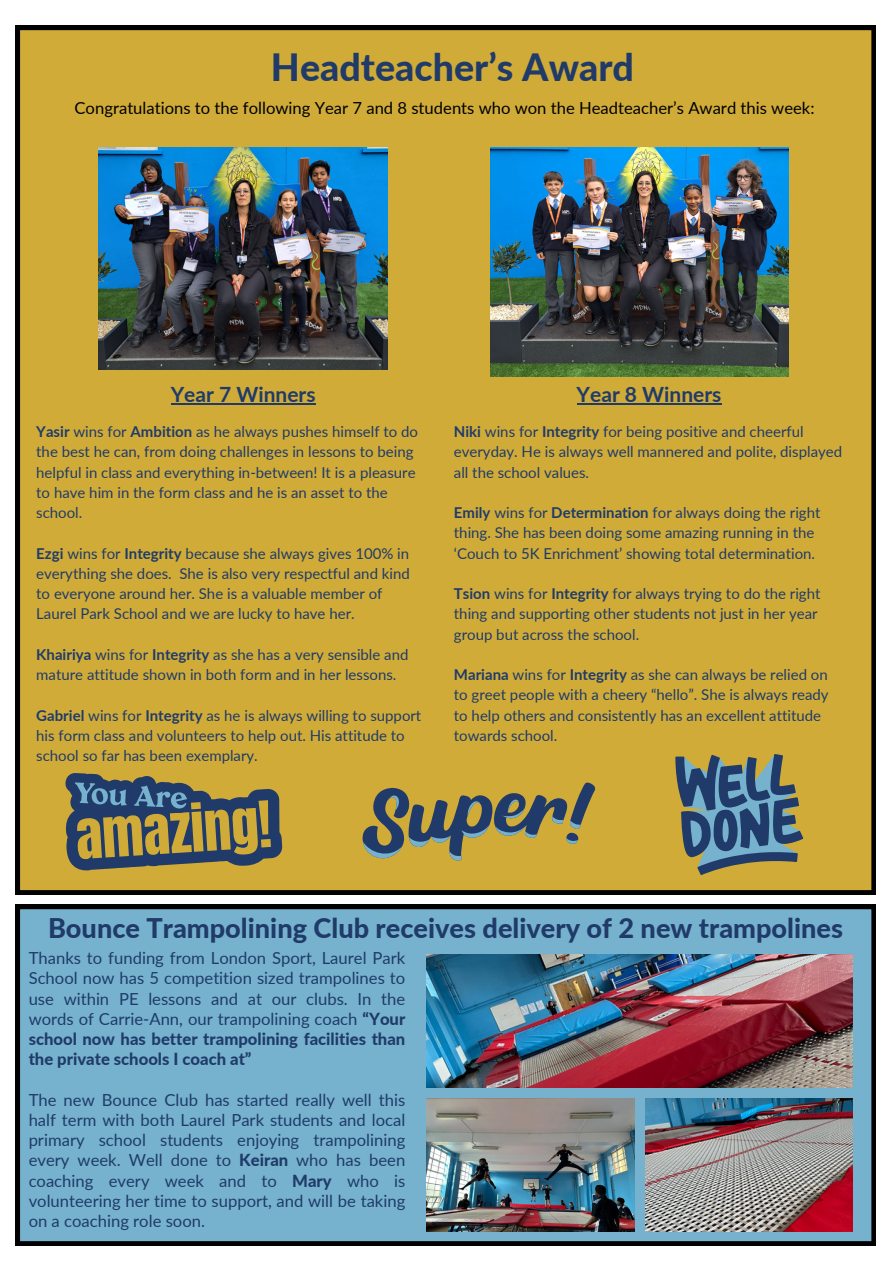
<style>
.page{position:relative;width:893px;height:1264px;background:#fff}
.page>*{position:absolute;margin:0;border:0;box-sizing:border-box;transform-origin:0 0}
.t1{font:800 37.65px "Lato";color:#203b69}
.t2{font:800 27.15px "Lato";color:#203b69}
.t3{font:700 21px "Lato";color:#203b69}
.t4{font:16.65px/20.2px "Lato";color:#203b69;text-align:justify}
.t5{font:16.65px "Lato";color:#000}
.t6{font:15px/20.2px "Lato";color:#203b69}
.s1{font-weight:700}
.s2{font-weight:800}
</style>
<div class="page">
<div style="left:16px;top:26px;width:859px;height:868px;background:#d0ab38"></div>
<svg style="left:675px;top:754px;width:128px;height:121px;background:#677873"></svg>
<img style="left:490px;top:148px;width:298px;height:228px">
<svg style="left:65px;top:773px;width:217px;height:97px;background:#767456"></svg>
<svg style="left:361px;top:782px;width:235px;height:79px;background:#92864e"></svg>
<svg style="left:16px;top:904px;width:859px;height:341px;background:#6fa6c0"></svg>
<img style="left:426px;top:1098px;width:208px;height:132px">
<img style="left:426px;top:954px;width:426px;height:133px">
<img style="left:645px;top:1098px;width:207px;height:132px">
<img style="left:98px;top:148px;width:289px;height:221px">
<hr style="left:171px;top:403px;width:144px;height:1px;background:#203b69">
<hr style="left:576px;top:403px;width:145px;height:1px;background:#203b69">
<p class="t1" style="left:271px;top:43px;width:364px">Headteacher’s Award</p>
<p class="t5" style="left:74px;top:97px;width:741px">Congratulations to the following Year 7 and 8 students who won the Headteacher’s Award this week:</p>
<p class="t3" style="left:171px;top:381px;width:146px">Year 7 Winners</p>
<p class="t6" style="left:36px;top:421px;width:383px"><span class="s1">Yasir</span> wins for <span class="s1">Ambition</span> as he always pushes himself to do the best he can, from doing challenges in lessons to being helpful in class and everything in-between! It is a pleasure to have him in the form class and he is an asset to the school.</p>
<p class="t6" style="left:36px;top:542px;width:375px"><span class="s1">Ezgi</span> wins for <span class="s1">Integrity</span> because she always gives 100% in everything she does. She is also very respectful and kind to everyone around her. She is a valuable member of Laurel Park School and we are lucky to have her.</p>
<p class="t6" style="left:36px;top:644px;width:373px"><span class="s1">Khairiya</span> wins for <span class="s1">Integrity</span> as she has a very sensible and mature attitude shown in both form and in her lessons.</p>
<p class="t6" style="left:36px;top:704px;width:386px"><span class="s1">Gabriel</span> wins for <span class="s1">Integrity</span> as he is always willing to support his form class and volunteers to help out. His attitude to school so far has been exemplary.</p>
<p class="t3" style="left:576px;top:381px;width:146px">Year 8 Winners</p>
<p class="t6" style="left:454px;top:421px;width:390px"><span class="s1">Niki</span> wins for <span class="s1">Integrity</span> for being positive and cheerful everyday. He is always well mannered and polite, displayed all the school values.</p>
<p class="t6" style="left:454px;top:502px;width:368px"><span class="s1">Emily</span> wins for <span class="s1">Determination</span> for always doing the right thing. She has been doing some amazing running in the ‘Couch to 5K Enrichment’ showing total determination.</p>
<p class="t6" style="left:454px;top:583px;width:368px"><span class="s1">Tsion</span> wins for <span class="s1">Integrity</span> for always trying to do the right thing and supporting other students not just in her year group but across the school.</p>
<p class="t6" style="left:454px;top:664px;width:376px"><span class="s1">Mariana</span> wins for <span class="s1">Integrity</span> as she can always be relied on to greet people with a cheery “hello”. She is always ready to help others and consistently has an excellent attitude towards school.</p>
<p class="t2" style="left:48px;top:911px;width:796px">Bounce Trampolining Club receives delivery of 2 new trampolines</p>
<p class="t4" style="left:29px;top:947px;width:378px">Thanks to funding from London Sport, Laurel Park School now has 5 competition sized trampolines to use within PE lessons and at our clubs. In the words of Carrie-Ann, our trampolining coach <span class="s2">“Your school now has better trampolining facilities than the private schools I coach at”</span></p>
<p class="t4" style="left:29px;top:1089px;width:378px">The new Bounce Club has started really well this half term with both Laurel Park students and local primary school students enjoying trampolining every week. Well done to <span class="s2">Keiran</span> who has been coaching every week and to <span class="s2">Mary</span> who is volunteering her time to support, and will be taking on a coaching role soon.</p>
</div>
